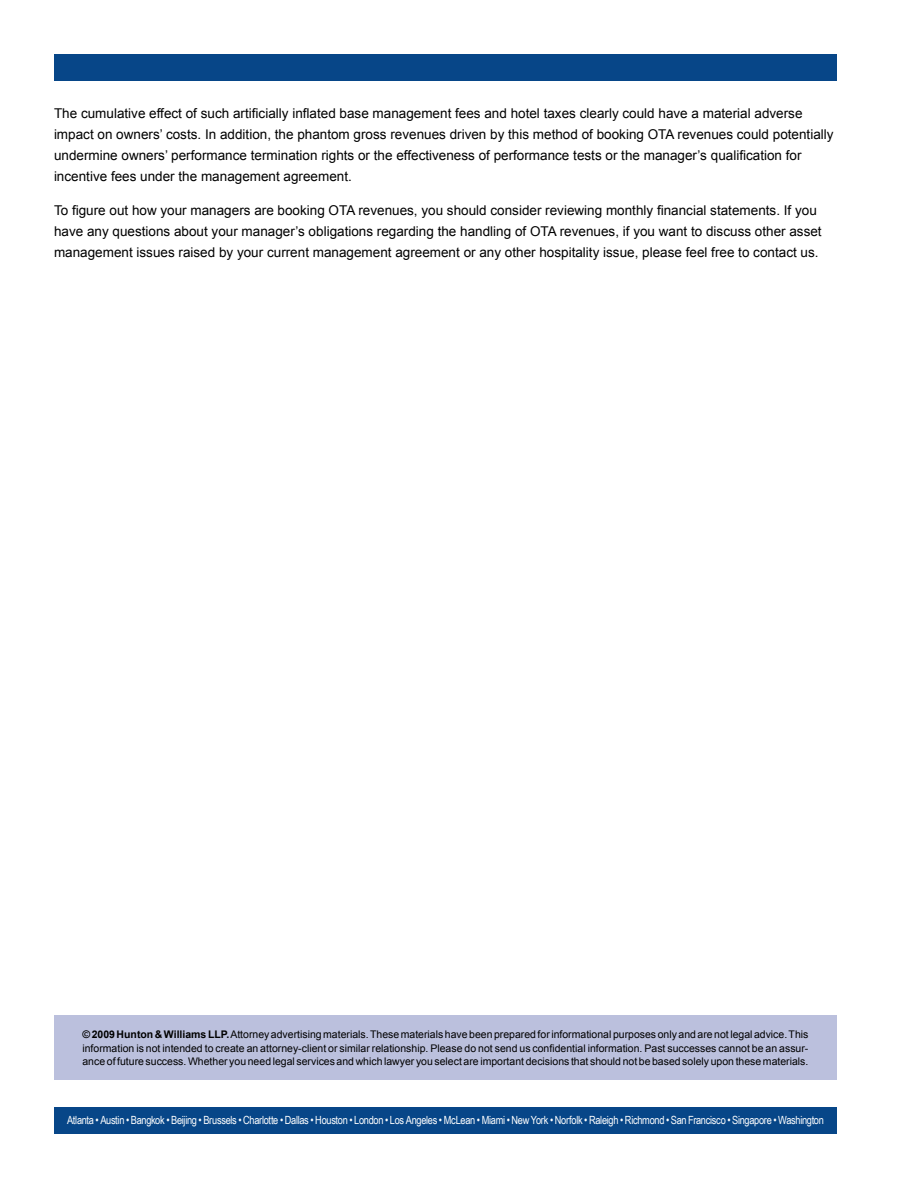
<style>
.page{position:relative;width:918px;height:1188px;background:#fff}
.page>*{position:absolute;margin:0;border:0;box-sizing:border-box;transform-origin:0 0}
.body_text{font:13.5px/21px "Arial";color:#000}
.t1{font:11.25px "Arial Narrow";letter-spacing:-.025em;color:#fff}
.disclaimer{font:10.5px/13.5px "Arial";color:#000;text-align:justify}
.s1{font-weight:700}
</style>
<div class="page">
<div style="left:54px;top:1107px;width:783px;height:26px;background:#074688"></div>
<div style="left:54px;top:54px;width:783px;height:26px;background:#074688"></div>
<div style="left:54px;top:1016px;width:783px;height:64px;background:#bbc0dd"></div>
<p class="body_text" style="left:54px;top:103px;width:781px">The cumulative effect of such artificially inflated base management fees and hotel taxes clearly could have a material adverse impact on owners’ costs. In addition, the phantom gross revenues driven by this method of booking OTA revenues could potentially undermine owners’ performance termination rights or the effectiveness of performance tests or the manager’s qualification for incentive fees under the management agreement.</p>
<p class="body_text" style="left:54px;top:200px;width:769px">To figure out how your managers are booking OTA revenues, you should consider reviewing monthly financial statements. If you have any questions about your manager’s obligations regarding the handling of OTA revenues, if you want to discuss other asset management issues raised by your current management agreement or any other hospitality issue, please feel free to contact us.</p>
<p class="disclaimer" style="left:82px;top:1028px;width:728px"><span class="s1">© 2009 Hunton &amp; Williams LLP.</span> Attorney advertising materials. These materials have been prepared for informational purposes only and are not legal advice. This information is not intended to create an attorney-client or similar relationship. Please do not send us confidential information. Past successes cannot be an assur&shy;ance of future success. Whether you need legal services and which lawyer you select are important decisions that should not be based solely upon these materials.</p>
<p class="t1" style="left:67px;top:1112px;width:758px">Atlanta • Austin • Bangkok • Beijing • Brussels • Charlotte • Dallas • Houston • London • Los Angeles • McLean • Miami • New York • Norfolk • Raleigh • Richmond • San Francisco • Singapore • Washington</p>
</div>
